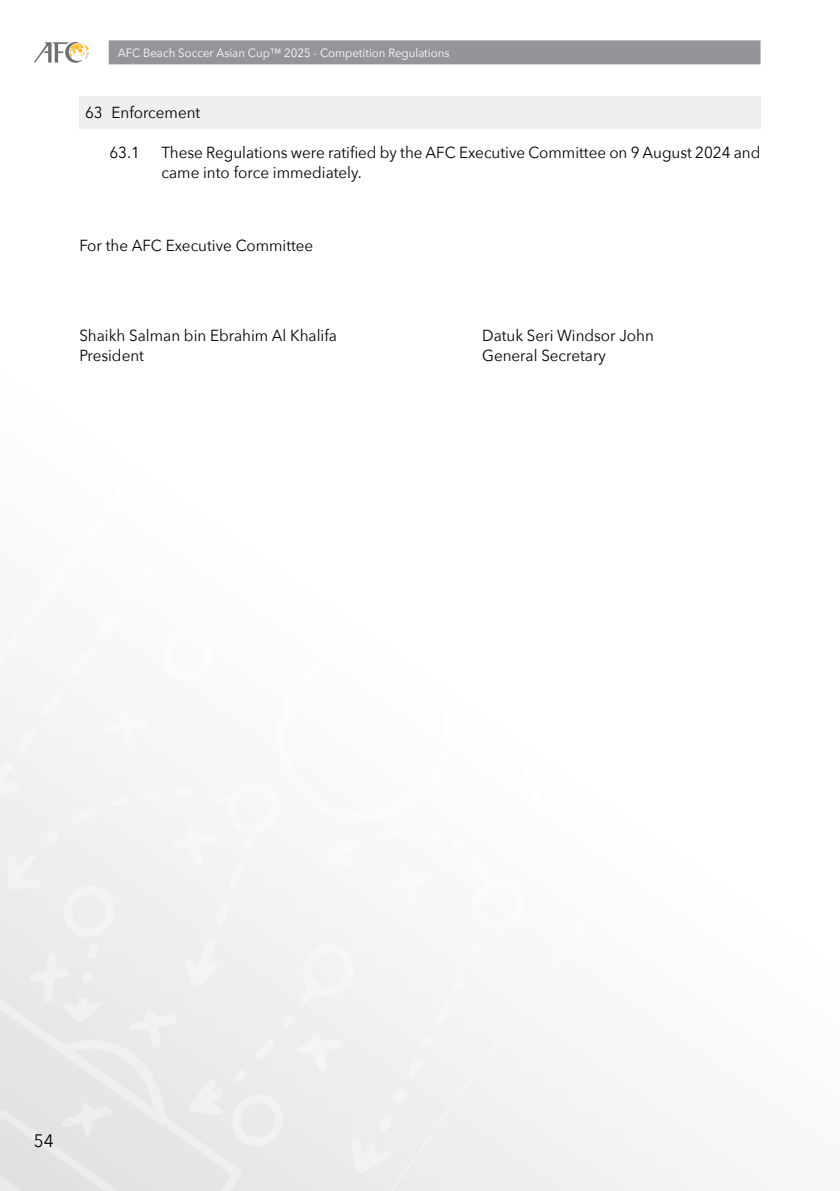
<style>
.page{position:relative;width:840px;height:1191px;background:#fff}
.page>*{position:absolute;margin:0;border:0;box-sizing:border-box;transform-origin:0 0}
.t1{font:18px "Avenir Next";color:#000;scale:.95 1}
.t2{font:16px/20px "Avenir Next";color:#000;scale:.95 1}
.t3{font:12px "Avenir Next";color:#fff;scale:.95 1}
</style>
<div class="page">
<svg style="left:0;top:661px;width:747px;height:530px;fill:#f6f6f6"></svg>
<svg style="left:646px;top:692px;width:64px;height:54px"></svg>
<svg style="left:482px;top:709px;width:46px;height:46px"></svg>
<svg style="left:512px;top:768px;width:46px;height:46px"></svg>
<svg style="left:497px;top:661px;width:49px;height:17px"></svg>
<svg style="left:577px;top:689px;width:30px;height:9px"></svg>
<svg style="left:540px;top:692px;width:23px;height:15px"></svg>
<svg style="left:621px;top:694px;width:13px;height:12px"></svg>
<div style="left:301px;top:940px;width:54px;height:65px;background:#f2f2f3"></div>
<svg style="left:158px;top:661px;width:57px;height:23px"></svg>
<div style="left:184px;top:938px;width:35px;height:49px;background:#efeff0"></div>
<div style="left:130px;top:1008px;width:47px;height:41px;background:#eaebeb"></div>
<svg style="left:387px;top:865px;width:46px;height:42px"></svg>
<div style="left:104px;top:708px;width:47px;height:44px;background:#f6f6f6"></div>
<svg style="left:327px;top:834px;width:33px;height:32px"></svg>
<svg style="left:68px;top:661px;width:27px;height:15px"></svg>
<svg style="left:40px;top:689px;width:25px;height:28px"></svg>
<svg style="left:374px;top:827px;width:31px;height:13px"></svg>
<svg style="left:71px;top:804px;width:27px;height:20px"></svg>
<div style="left:0;top:729px;width:37px;height:69px;background:#f1f2f2"></div>
<svg style="left:436px;top:1002px;width:16px;height:21px"></svg>
<svg style="left:215px;top:901px;width:15px;height:25px"></svg>
<svg style="left:470px;top:939px;width:14px;height:22px"></svg>
<svg style="left:450px;top:972px;width:17px;height:20px"></svg>
<svg style="left:418px;top:826px;width:22px;height:17px"></svg>
<svg style="left:45px;top:828px;width:15px;height:15px"></svg>
<svg style="left:111px;top:795px;width:18px;height:11px"></svg>
<div style="left:351px;top:1115px;width:40px;height:59px;background:#eceded"></div>
<div style="left:171px;top:779px;width:110px;height:109px;background:#f4f4f5"></div>
<svg style="left:406px;top:1060px;width:16px;height:17px"></svg>
<svg style="left:392px;top:1088px;width:16px;height:16px"></svg>
<svg style="left:140px;top:789px;width:18px;height:10px"></svg>
<div style="left:187px;top:1015px;width:155px;height:133px;background:#ebecec"></div>
<svg style="left:448px;top:840px;width:75px;height:91px"></svg>
<svg style="left:420px;top:1034px;width:13px;height:13px"></svg>
<div style="left:8px;top:854px;width:109px;height:167px;background:#ebecec"></div>
<svg style="left:61px;top:1100px;width:52px;height:36px;background:#e6e7e8"></svg>
<hr style="left:839px;top:0;width:1px;height:1191px;background:#bcbec0">
<svg style="left:34px;top:42px;width:57px;height:21px"></svg>
<div style="left:109px;top:40px;width:651px;height:24px;background:#939598"></div>
<div style="left:79px;top:96px;width:681px;height:32px;background:#efeff0"></div>
<p class="t3" style="left:118px;top:43px;width:350px">AFC Beach Soccer Asian Cup™ 2025 - Competition Regulations</p>
<p class="t2" style="left:85px;top:102px;width:123px">63 Enforcement</p>
<p class="t2" style="left:109px;top:142px;width:34px">63.1</p>
<p class="t2" style="left:161px;top:142px;width:631px">These Regulations were ratified by the AFC Executive Committee on 9 August 2024 and came into force immediately.</p>
<p class="t2" style="left:79px;top:234px;width:247px">For the AFC Executive Committee</p>
<p class="t2" style="left:79px;top:325px;width:272px">Shaikh Salman bin Ebrahim Al Khalifa<br>President</p>
<p class="t2" style="left:482px;top:325px;width:182px">Datuk Seri Windsor John<br>General Secretary</p>
<p class="t1" style="left:34px;top:1125px;width:22px">54</p>
</div>
